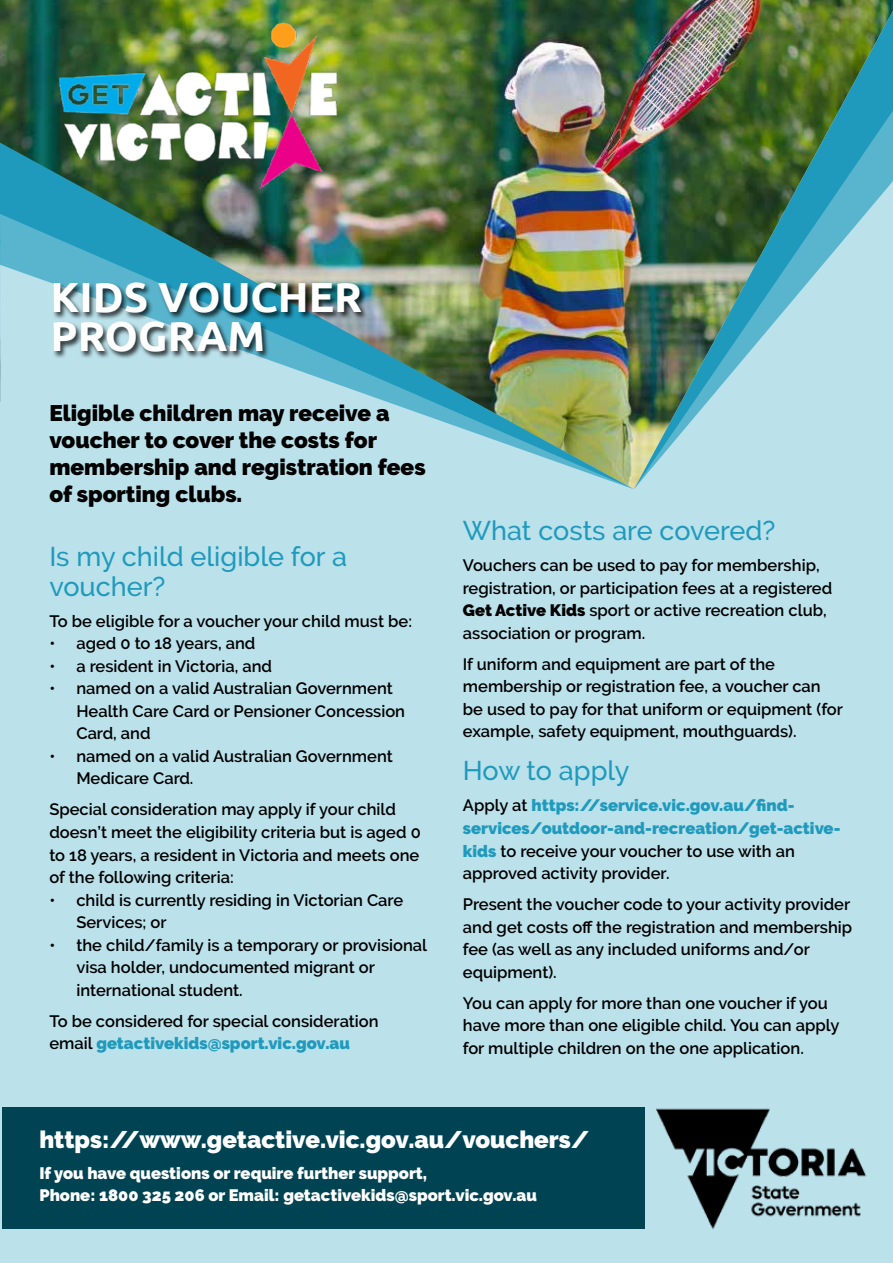
<style>
.page{position:relative;width:893px;height:1263px;background:#bbe1eb}
.page>*{position:absolute;margin:0;border:0;box-sizing:border-box;transform-origin:0 0}
.t1{font:700 42px/39px "Ubuntu";color:#fff}
.t2{font:500 27px/30px "Raleway";color:#1f9abc}
.t3{font:900 24px "Raleway";color:#fff}
.t4{font:900 22.5px/27px "Raleway";color:#000}
.t5{font:600 16.5px/22.5px "Raleway";color:#000}
.t6{font:900 16.5px/22.5px "Raleway";color:#1f9abc}
.t7{font:900 16.5px/22.5px "Raleway";color:#fff}
.s1{font-weight:900;color:#1f9abc}
.s2{font-weight:900}
.s3{font-weight:600;color:#000}
</style>
<div class="page">
<img style="left:656px;top:1108px;width:211px;height:122px">
<img style="left:0;top:0;width:893px;height:143px">
<img style="left:0;top:143px;width:634px;height:63px">
<img style="left:0;top:206px;width:634px;height:283px">
<img style="left:634px;top:11px;width:259px;height:64px">
<img style="left:634px;top:75px;width:259px;height:414px">
<div style="left:2px;top:1108px;width:642px;height:121px;background:#004453"></div>
<img style="left:38px;top:11px;width:319px;height:195px">
<div style="left:53px;top:282px;width:315px;height:77px;background:#000;opacity:.75"></div>
<h1 class="t1" style="left:51px;top:277px;width:313px">KIDS VOUCHER<br>PROGRAM</h1>
<h3 class="t4" style="left:49px;top:399px;width:378px">Eligible children may receive a voucher to cover the costs for membership and registration fees of sporting clubs.</h3>
<h2 class="t2" style="left:49px;top:541px;width:299px">Is my child eligible for a voucher?</h2>
<p class="t5" style="left:49px;top:610px;width:364px">To be eligible for a voucher your child must be:</p>
<p class="t5" style="left:49px;top:632px;width:208px">• aged 0 to 18 years, and</p>
<p class="t5" style="left:49px;top:655px;width:224px">• a resident in Victoria, and</p>
<p class="t5" style="left:76px;top:677px;width:330px;text-indent:-27px">• named on a valid Australian Government<br>Health Care Card or Pensioner Concession<br>Card, and</p>
<p class="t5" style="left:76px;top:745px;width:318px;text-indent:-27px">• named on a valid Australian Government<br>Medicare Card.</p>
<p class="t5" style="left:49px;top:798px;width:373px">Special consideration may apply if your child doesn’t meet the eligibility criteria but is aged 0 to 18 years, a resident in Victoria and meets one of the following criteria:</p>
<p class="t5" style="left:76px;top:888px;width:328px;text-indent:-27px">• child is currently residing in Victorian Care<br>Services; or</p>
<p class="t5" style="left:76px;top:933px;width:352px;text-indent:-27px">• the child/family is a temporary or provisional visa holder, undocumented migrant or international student.</p>
<p class="t5" style="left:49px;top:1009px;width:331px">To be considered for special consideration email <span class="s1">getactivekids@sport.vic.gov.au</span></p>
<h2 class="t2" style="left:463px;top:515px;width:314px">What costs are covered?</h2>
<p class="t5" style="left:463px;top:554px;width:371px">Vouchers can be used to pay for membership, registration, or participation fees at a registered <span class="s2">Get Active Kids</span> sport or active recreation club, association or program.</p>
<p class="t5" style="left:463px;top:652px;width:381px">If uniform and equipment are part of the membership or registration fee, a voucher can be used to pay for that uniform or equipment (for example, safety equipment, mouthguards).</p>
<h2 class="t2" style="left:463px;top:756px;width:168px">How to apply</h2>
<p class="t6" style="left:463px;top:794px;width:379px"><span class="s3">Apply at</span> https://service.vic.gov.au/find&shy;services/outdoor-and-recreation/get-active&shy;kids <span class="s3">to receive your voucher to use with an approved activity provider.</span></p>
<p class="t5" style="left:463px;top:893px;width:391px">Present the voucher code to your activity provider and get costs off the registration and membership fee (as well as any included uniforms and/or equipment).</p>
<p class="t5" style="left:463px;top:991px;width:378px">You can apply for more than one voucher if you have more than one eligible child. You can apply for multiple children on the one application.</p>
<h3 class="t3" style="left:39px;top:1125px;width:552px">https://www.getactive.vic.gov.au/vouchers/</h3>
<p class="t7" style="left:39px;top:1162px;width:499px">If you have questions or require further support,<br>Phone: 1800 325 206 or Email: getactivekids@sport.vic.gov.au</p>
</div>
